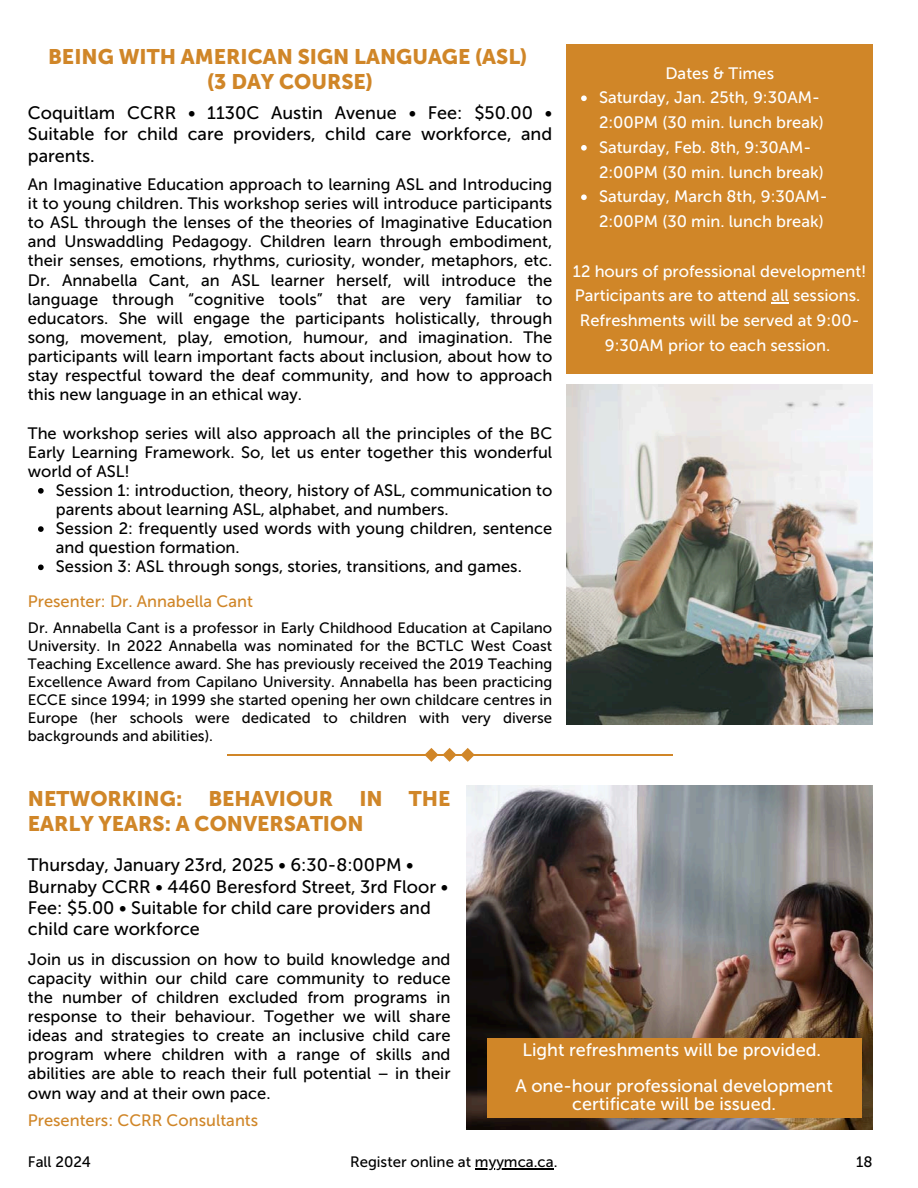
<style>
.page{position:relative;width:918px;height:1188px;background:#fff}
.page>*{position:absolute;margin:0;border:0;box-sizing:border-box;transform-origin:0 0}
.t1{font:21px/24.8px "Museo Sans 900";color:#d08628;text-align:center}
.t2{font:18px/21.3px "Museo Sans 500";color:#000;text-align:justify}
.t3{font:18px/18px "Museo Sans 500";color:#fff;text-align:center}
.t4{font:16.5px/19.2px "Museo Sans 500";color:#000;text-align:justify}
.t5{font:16.5px/24.8px "Museo Sans 500";color:#fff}
.t6{font:16.5px "Museo Sans 500";color:#d08628}
.t7{font:15px/18px "Museo Sans 500";color:#000;text-align:justify}
</style>
<div class="page">
<div style="left:566px;top:45px;width:307px;height:329px;background:#d08628"></div>
<svg style="left:581px;top:95px;width:6px;height:6px"></svg>
<svg style="left:581px;top:145px;width:6px;height:6px"></svg>
<svg style="left:581px;top:194px;width:6px;height:6px"></svg>
<svg style="left:771px;top:302px;width:18px;height:2px"></svg>
<img style="left:566px;top:384px;width:306px;height:340px">
<svg style="left:38px;top:488px;width:6px;height:6px"></svg>
<svg style="left:38px;top:526px;width:6px;height:6px"></svg>
<svg style="left:38px;top:565px;width:6px;height:5px"></svg>
<hr style="left:228px;top:754px;width:445px;height:2px;background:#d08628">
<svg style="left:425px;top:748px;width:49px;height:13px"></svg>
<hr style="left:475px;top:1168px;width:79px;height:1px;background:#000">
<img style="left:466px;top:786px;width:407px;height:343px">
<div style="left:487px;top:1039px;width:374px;height:79px;background:#d08628"></div>
<p class="t1" style="left:48px;top:44px;width:481px">BEING WITH AMERICAN SIGN LANGUAGE (ASL) (3 DAY COURSE)</p>
<h2 class="t2" style="left:28px;top:102px;width:526px">Coquitlam CCRR • 1130C Austin Avenue • Fee: $50.00 • Suitable for child care providers, child care workforce, and parents.</h2>
<p class="t4" style="left:28px;top:175px;width:526px">An Imaginative Education approach to learning ASL and Introducing it to young children. This workshop series will introduce participants to ASL through the lenses of the theories of Imaginative Education and Unswaddling Pedagogy. Children learn through embodiment, their senses, emotions, rhythms, curiosity, wonder, metaphors, etc.<br>Dr. Annabella Cant, an ASL learner herself, will introduce the language through “cognitive tools” that are very familiar to educators. She will engage the participants holistically, through song, movement, play, emotion, humour, and imagination. The participants will learn important facts about inclusion, about how to stay respectful toward the deaf community, and how to approach this new language in an ethical way.</p>
<h2 class="t4" style="left:28px;top:423px;width:526px">The workshop series will also approach all the principles of the BC Early Learning Framework. So, let us enter together this wonderful world of ASL!</h2>
<p class="t4" style="left:56px;top:481px;width:498px">Session 1: introduction, theory, history of ASL, communication to parents about learning ASL, alphabet, and numbers.</p>
<p class="t4" style="left:56px;top:519px;width:498px">Session 2: frequently used words with young children, sentence and question formation.</p>
<p class="t4" style="left:56px;top:557px;width:467px">Session 3: ASL through songs, stories, transitions, and games.</p>
<h2 class="t6" style="left:28px;top:592px;width:227px">Presenter: Dr. Annabella Cant</h2>
<p class="t7" style="left:28px;top:619px;width:526px">Dr. Annabella Cant is a professor in Early Childhood Education at Capilano University. In 2022 Annabella was nominated for the BCTLC West Coast Teaching Excellence award. She has previously received the 2019 Teaching Excellence Award from Capilano University. Annabella has been practicing ECCE since 1994; in 1999 she started opening her own childcare centres in Europe (her schools were dedicated to children with very diverse backgrounds and abilities).</p>
<h1 class="t5" style="left:665px;top:61px;width:110px">Dates &amp; Times</h1>
<h2 class="t5" style="left:599px;top:85px;width:226px">Saturday, Jan. 25th, 9:30AM-<br>2:00PM (30 min. lunch break)</h2>
<h2 class="t5" style="left:599px;top:135px;width:226px">Saturday, Feb. 8th, 9:30AM-<br>2:00PM (30 min. lunch break)</h2>
<h2 class="t5" style="left:599px;top:184px;width:230px">Saturday, March 8th, 9:30AM-<br>2:00PM (30 min. lunch break)</h2>
<p class="t5" style="left:573px;top:259px;width:295px;text-align:center">12 hours of professional development!<br>Participants are to attend all sessions.<br>Refreshments will be served at 9:00- 9:30AM prior to each session.</p>
<h2 class="t1" style="left:28px;top:787px;width:424px;text-align:left">NETWORKING: BEHAVIOUR IN THE<br>EARLY YEARS: A CONVERSATION</h2>
<h2 class="t2" style="left:28px;top:855px;width:422px;text-align:left">Thursday, January 23rd, 2025 • 6:30-8:00PM • Burnaby CCRR • 4460 Beresford Street, 3rd Floor • Fee: $5.00 • Suitable for child care providers and child care workforce</h2>
<p class="t4" style="left:28px;top:949px;width:424px">Join us in discussion on how to build knowledge and capacity within our child care community to reduce the number of children excluded from programs in response to their behaviour. Together we will share ideas and strategies to create an inclusive child care program where children with a range of skills and abilities are able to reach their full potential – in their own way and at their own pace.</p>
<p class="t6" style="left:28px;top:1110px;width:232px">Presenters: CCRR Consultants</p>
<h2 class="t3" style="left:523px;top:1041px;width:300px">Light refreshments will be provided.</h2>
<p class="t3" style="left:515px;top:1077px;width:319px">A one-hour professional development certificate will be issued.</p>
<h2 class="t7" style="left:28px;top:1153px;width:65px">Fall 2024</h2>
<h1 class="t7" style="left:350px;top:1153px;width:209px">Register online at myymca.ca.</h1>
<p class="t7" style="left:856px;top:1153px;width:18px">18</p>
</div>
